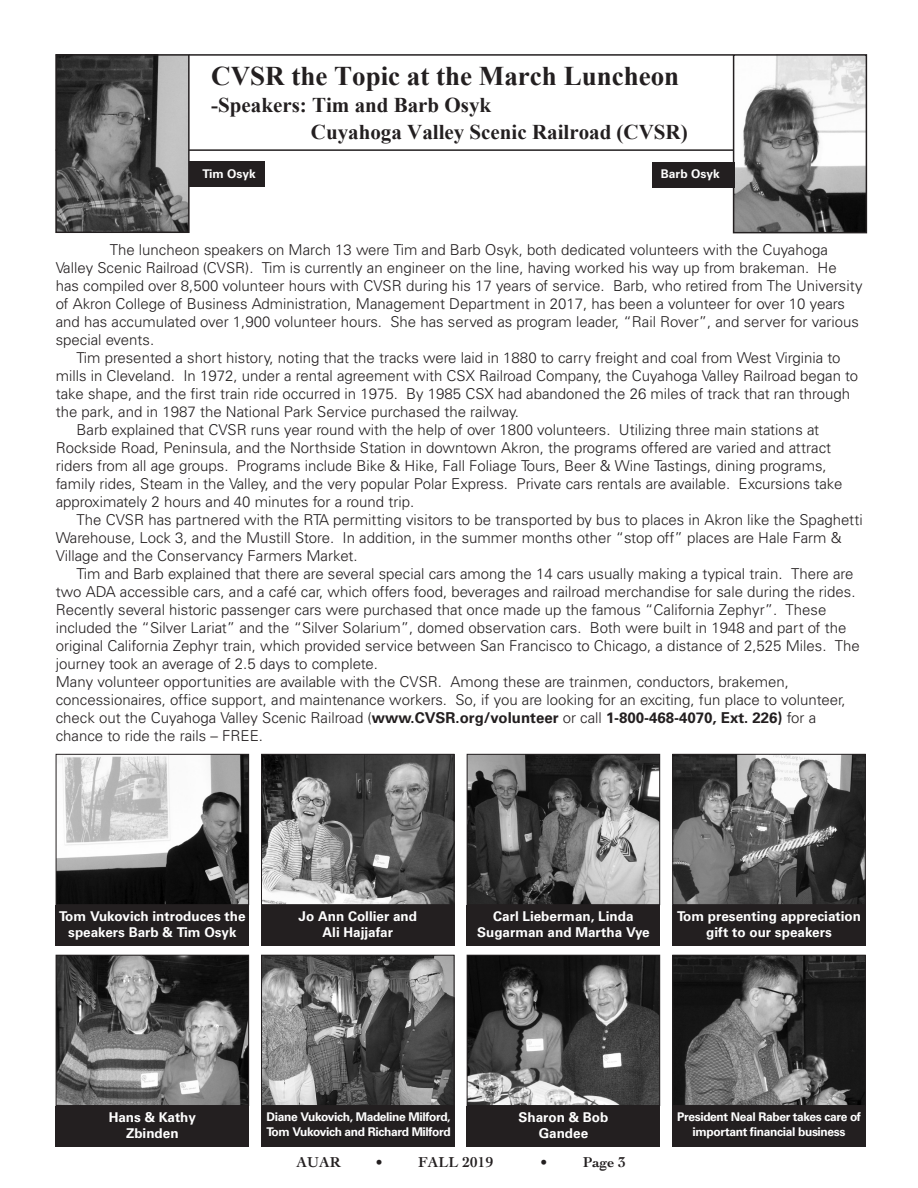
<style>
.page{position:relative;width:918px;height:1188px;background:#fff}
.page>*{position:absolute;margin:0;border:0;box-sizing:border-box;transform-origin:0 0}
.t1{font:700 27px "Times New Roman";color:#231f20}
.t2{font:700 21px/27px "Times New Roman";color:#231f20}
.t3{font:300 15px "Univers";color:#231f20}
.t4{font:700 15px "Cochin";color:#231f20}
.t5{font:700 13.5px/16.2px "Univers";color:#fff;text-align:center}
.t6{font:700 12px/15px "Univers";letter-spacing:-.03em;color:#fff;text-align:center}
.t7{font:700 12px "Univers";color:#fff}
.s1{font-weight:700}
</style>
<div class="page">
<hr style="left:56px;top:54px;width:810px;height:2px;background:#231f20">
<hr style="left:56px;top:149px;width:810px;height:2px;background:#231f20">
<img style="left:58px;top:57px;width:129px;height:173px">
<div style="left:55px;top:54px;width:135px;height:179px;border:2px solid #231f20"></div>
<div style="left:189px;top:161px;width:75px;height:26px;background:#231f20"></div>
<img style="left:736px;top:57px;width:128px;height:173px">
<div style="left:733px;top:54px;width:134px;height:179px;border:2px solid #231f20"></div>
<div style="left:652px;top:162px;width:83px;height:26px;background:#231f20"></div>
<img style="left:58px;top:756px;width:189px;height:147px">
<div style="left:56px;top:754px;width:193px;height:151px;border:1px solid #231f20"></div>
<div style="left:56px;top:905px;width:193px;height:40px;background:#231f20"></div>
<img style="left:674px;top:756px;width:190px;height:147px">
<div style="left:672px;top:754px;width:194px;height:151px;border:1px solid #231f20"></div>
<div style="left:672px;top:905px;width:194px;height:40px;background:#231f20"></div>
<img style="left:263px;top:756px;width:189px;height:147px">
<div style="left:261px;top:754px;width:193px;height:151px;border:1px solid #231f20"></div>
<div style="left:261px;top:905px;width:193px;height:40px;background:#231f20"></div>
<img style="left:469px;top:756px;width:189px;height:147px">
<div style="left:467px;top:754px;width:193px;height:151px;border:1px solid #231f20"></div>
<div style="left:467px;top:905px;width:193px;height:40px;background:#231f20"></div>
<img style="left:58px;top:957px;width:189px;height:147px">
<div style="left:56px;top:955px;width:193px;height:151px;border:1px solid #231f20"></div>
<div style="left:56px;top:1106px;width:193px;height:40px;background:#231f20"></div>
<img style="left:674px;top:957px;width:190px;height:147px">
<div style="left:672px;top:955px;width:194px;height:151px;border:1px solid #231f20"></div>
<div style="left:672px;top:1106px;width:194px;height:40px;background:#231f20"></div>
<img style="left:263px;top:957px;width:189px;height:147px">
<div style="left:261px;top:955px;width:193px;height:151px;border:1px solid #231f20"></div>
<div style="left:261px;top:1106px;width:193px;height:40px;background:#231f20"></div>
<img style="left:469px;top:957px;width:189px;height:147px">
<div style="left:467px;top:955px;width:193px;height:151px;border:1px solid #231f20"></div>
<div style="left:467px;top:1106px;width:193px;height:40px;background:#231f20"></div>
<p class="t1" style="left:211px;top:57px;width:469px">CVSR the Topic at the March Luncheon</p>
<p class="t2" style="left:311px;top:91px;width:378px;text-indent:-100px">-Speakers: Tim and Barb Osyk<br>Cuyahoga Valley Scenic Railroad (CVSR)</p>
<p class="t6" style="left:203px;top:166px;width:55px">Tim Osyk</p>
<p class="t7" style="left:661px;top:167px;width:60px">Barb Osyk</p>
<p class="t3" style="left:110px;top:241px;width:720px">The luncheon speakers on March 13 were Tim and Barb Osyk, both dedicated volunteers with the Cuyahoga</p>
<p class="t3" style="left:56px;top:259px;width:782px">Valley Scenic Railroad (CVSR). Tim is currently an engineer on the line, having worked his way up from brakeman. He</p>
<p class="t3" style="left:56px;top:277px;width:808px">has compiled over 8,500 volunteer hours with CVSR during his 17 years of service. Barb, who retired from The University</p>
<p class="t3" style="left:56px;top:295px;width:791px">of Akron College of Business Administration, Management Department in 2017, has been a volunteer for over 10 years</p>
<p class="t3" style="left:56px;top:313px;width:805px">and has accumulated over 1,900 volunteer hours. She has served as program leader, “Rail Rover”, and server for various</p>
<p class="t3" style="left:56px;top:331px;width:100px">special events.</p>
<p class="t3" style="left:77px;top:349px;width:765px">Tim presented a short history, noting that the tracks were laid in 1880 to carry freight and coal from West Virginia to</p>
<p class="t3" style="left:56px;top:367px;width:804px">mills in Cleveland. In 1972, under a rental agreement with CSX Railroad Company, the Cuyahoga Valley Railroad began to</p>
<p class="t3" style="left:56px;top:385px;width:796px">take shape, and the first train ride occurred in 1975. By 1985 CSX had abandoned the 26 miles of track that ran through</p>
<p class="t3" style="left:56px;top:403px;width:465px">the park, and in 1987 the National Park Service purchased the railway.</p>
<p class="t3" style="left:77px;top:421px;width:744px">Barb explained that CVSR runs year round with the help of over 1800 volunteers. Utilizing three main stations at</p>
<p class="t3" style="left:56px;top:439px;width:777px">Rockside Road, Peninsula, and the Northside Station in downtown Akron, the programs offered are varied and attract</p>
<p class="t3" style="left:56px;top:457px;width:772px">riders from all age groups. Programs include Bike &amp; Hike, Fall Foliage Tours, Beer &amp; Wine Tastings, dining programs,</p>
<p class="t3" style="left:56px;top:475px;width:788px">family rides, Steam in the Valley, and the very popular Polar Express. Private cars rentals are available. Excursions take</p>
<p class="t3" style="left:56px;top:493px;width:360px">approximately 2 hours and 40 minutes for a round trip.</p>
<p class="t3" style="left:77px;top:511px;width:788px">The CVSR has partnered with the RTA permitting visitors to be transported by bus to places in Akron like the Spaghetti</p>
<p class="t3" style="left:56px;top:529px;width:787px">Warehouse, Lock 3, and the Mustill Store. In addition, in the summer months other “stop off” places are Hale Farm &amp;</p>
<p class="t3" style="left:56px;top:547px;width:303px">Village and the Conservancy Farmers Market.</p>
<p class="t3" style="left:77px;top:565px;width:778px">Tim and Barb explained that there are several special cars among the 14 cars usually making a typical train. There are</p>
<p class="t3" style="left:56px;top:583px;width:801px">two ADA accessible cars, and a café car, which offers food, beverages and railroad merchandise for sale during the rides.</p>
<p class="t3" style="left:56px;top:601px;width:772px">Recently several historic passenger cars were purchased that once made up the famous “California Zephyr”. These</p>
<p class="t3" style="left:56px;top:619px;width:792px">included the “Silver Lariat” and the “Silver Solarium”, domed observation cars. Both were built in 1948 and part of the</p>
<p class="t3" style="left:56px;top:637px;width:806px">original California Zephyr train, which provided service between San Francisco to Chicago, a distance of 2,525 Miles. The</p>
<p class="t3" style="left:56px;top:655px;width:324px">journey took an average of 2.5 days to complete.</p>
<p class="t3" style="left:56px;top:673px;width:735px">Many volunteer opportunities are available with the CVSR. Among these are trainmen, conductors, brakemen,</p>
<p class="t3" style="left:56px;top:691px;width:791px">concessionaires, office support, and maintenance workers. So, if you are looking for an exciting, fun place to volunteer,</p>
<p class="t3" style="left:56px;top:709px;width:762px">check out the Cuyahoga Valley Scenic Railroad (<span class="s1">www.CVSR.org/volunteer</span> or call <span class="s1">1-800-468-4070, Ext. 226)</span> for a</p>
<p class="t3" style="left:56px;top:727px;width:209px">chance to ride the rails – FREE.</p>
<p class="t5" style="left:299px;top:908px;width:120px">Jo Ann Collier and<br>Ali Hajjafar</p>
<p class="t5" style="left:477px;top:908px;width:174px">Carl Lieberman, Linda<br>Sugarman and Martha Vye</p>
<p class="t5" style="left:59px;top:908px;width:188px">Tom Vukovich introduces the speakers Barb &amp; Tim Osyk</p>
<p class="t5" style="left:677px;top:908px;width:185px">Tom presenting appreciation gift to our speakers</p>
<p class="t5" style="left:109px;top:1109px;width:89px">Hans &amp; Kathy<br>Zbinden</p>
<p class="t6" style="left:677px;top:1109px;width:185px">President Neal Raber takes care of important financial business</p>
<p class="t6" style="left:266px;top:1109px;width:186px;text-align:left">Diane Vukovich, Madeline Milford,<br>Tom Vukovich and Richard Milford</p>
<p class="t5" style="left:518px;top:1109px;width:92px">Sharon &amp; Bob<br>Gandee</p>
<p class="t4" style="left:297px;top:1152px;width:45px">AUAR</p>
<p class="t4" style="left:376px;top:1152px;width:119px">• FALL 2019</p>
<p class="t4" style="left:540px;top:1152px;width:87px">• Page 3</p>
</div>
